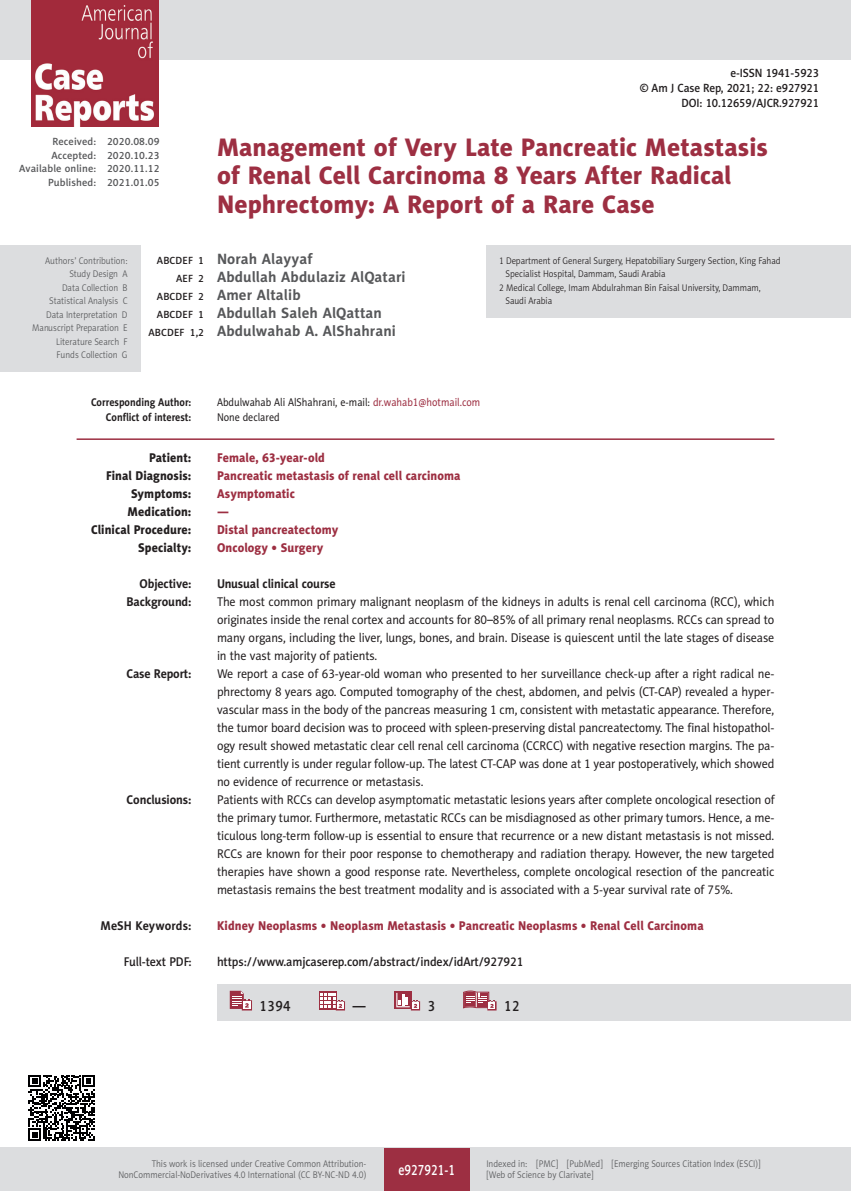
<style>
.page{position:relative;width:851px;height:1191px;background:#fff}
.page>*{position:absolute;margin:0;border:0;box-sizing:border-box;transform-origin:0 0}
.AJCR_Tytul{font:25.5px/28.5px "Naomi Sans EFN Heavy";color:#9d2f42}
.AJCR_Autorzy{font:700 15px "Naomi Sans EFN";letter-spacing:.01em;color:#57585a}
.AJCR_e-PAGINA{font:15px "Naomi Sans EFN Medium";color:#fff;scale:.8 1}
.AJCR_dane{font:15px "Naomi Sans EFN Medium";letter-spacing:.03em;color:#231f20;scale:.9 1}
.AJCR_Summary_body{font:12.75px/18px "Naomi Sans EFN";letter-spacing:-.01em;color:#231f20;text-align:justify;scale:.95 1}
.AJCR_keywords{font:12.75px "Naomi Sans EFN Heavy";letter-spacing:.005em;color:#9d2f42;scale:.95 1}
.AJCR_keywords-2{font:12.75px "Naomi Sans EFN Heavy";letter-spacing:.005em;color:#231f20;scale:.95 1}
.AJCR_full_text_pdf{font:12.75px "Naomi Sans EFN Medium";letter-spacing:-.01em;color:#231f20;scale:.95 1}
.AJCR_Summary_body-2{font:700 12.75px "Naomi Sans EFN";letter-spacing:-.01em;color:#231f20;scale:.95 1}
.AJCR_keywords-3{font:700 12.75px "Naomi Sans EFN";letter-spacing:.005em;color:#231f20;scale:.95 1}
.AJCR_full_text_pdf-2{font:12px "Naomi Sans EFN Medium";letter-spacing:-.01em;color:#231f20;scale:.95 1}
.AJCR_Adres{font:11.25px "Naomi Sans EFN";color:#231f20;scale:.9 1}
.AJCR_Adres-2{font:700 11.25px "Naomi Sans EFN";color:#231f20;scale:.9 1}
.t1{font:10.5px "Naomi Sans EFN Medium";letter-spacing:.01em;color:#57585a}
.t2{font:9.75px/11.2px "Naomi Sans EFN Light";color:#57585a;scale:.9 1}
.AJCR_Afiliacja{font:9.75px/13.5px "Naomi Sans EFN Light";color:#231f20;scale:.9 1}
.s1{font-family:"Naomi Sans EFN Medium";font-weight:400;font-size:10.5px;color:#231f20}
.s2{color:#9d2f42}
</style>
<div class="page">
<div style="left:217px;top:984px;width:633px;height:36px;background:#dcdddf"></div>
<svg style="left:230px;top:990px;width:22px;height:20px"></svg>
<div style="left:319px;top:991px;width:17px;height:18px;background:#9d2f42"></div>
<svg style="left:320px;top:992px;width:25px;height:18px"></svg>
<div style="left:394px;top:991px;width:18px;height:18px;background:#9d2f42"></div>
<svg style="left:396px;top:993px;width:24px;height:17px"></svg>
<svg style="left:463px;top:990px;width:33px;height:20px"></svg>
<hr style="left:77px;top:438px;width:697px;height:2px;background:#9d2f42">
<div style="left:0;top:246px;width:140px;height:126px;background:#dcdddf"></div>
<div style="left:486px;top:246px;width:364px;height:72px;background:#dcdddf"></div>
<svg style="left:28px;top:1075px;width:67px;height:66px"></svg>
<div style="left:0;top:0;width:850px;height:60px;background:#dcdddf"></div>
<img style="left:32px;top:0;width:127px;height:127px">
<div style="left:0;top:1148px;width:850px;height:43px;background:#dcdddf"></div>
<div style="left:384px;top:1147px;width:85px;height:43px;background:#9d2f42"></div>
<p class="AJCR_full_text_pdf-2" style="left:730px;top:66px;width:95px">e-ISSN 1941-5923</p>
<p class="AJCR_full_text_pdf-2" style="left:639px;top:81px;width:190px">© Am J Case Rep, 2021; 22: e927921</p>
<p class="AJCR_full_text_pdf-2" style="left:681px;top:96px;width:146px">DOI: 10.12659/AJCR.927921</p>
<p class="AJCR_Tytul" style="left:217px;top:132px;width:552px">Management of Very Late Pancreatic Metastasis of Renal Cell Carcinoma 8 Years After Radical<br>Nephrectomy: A Report of a Rare Case</p>
<p class="AJCR_Autorzy" style="left:157px;top:250px;width:157px"><span class="s1">ABCDEF 1</span> Norah Alayyaf</p>
<p class="AJCR_Autorzy" style="left:176px;top:268px;width:231px"><span class="s1">AEF 2</span> Abdullah Abdulaziz AlQatari</p>
<p class="AJCR_Autorzy" style="left:157px;top:286px;width:145px"><span class="s1">ABCDEF 2</span> Amer Altalib</p>
<p class="AJCR_Autorzy" style="left:157px;top:304px;width:226px"><span class="s1">ABCDEF 1</span> Abdullah Saleh AlQattan</p>
<p class="AJCR_Autorzy" style="left:148px;top:322px;width:249px"><span class="s1">ABCDEF 1,2</span> Abdulwahab A. AlShahrani</p>
<p class="t1" style="left:52px;top:136px;width:109px">Received: 2020.08.09</p>
<p class="t1" style="left:51px;top:149px;width:110px">Accepted: 2020.10.23</p>
<p class="t1" style="left:19px;top:163px;width:142px">Available online: 2020.11.12</p>
<p class="t1" style="left:48px;top:176px;width:113px">Published: 2021.01.05</p>
<p class="t2" style="left:45px;top:255px;width:93px">Authors’ Contribution:</p>
<p class="t2" style="left:69px;top:268px;width:66px">Study Design A</p>
<p class="t2" style="left:62px;top:282px;width:74px">Data Collection B</p>
<p class="t2" style="left:49px;top:295px;width:89px">Statistical Analysis C</p>
<p class="t2" style="left:46px;top:309px;width:92px">Data Interpretation D</p>
<p class="t2" style="left:32px;top:322px;width:107px">Manuscript Preparation E</p>
<p class="t2" style="left:56px;top:336px;width:81px">Literature Search F</p>
<p class="t2" style="left:57px;top:349px;width:80px">Funds Collection G</p>
<p class="AJCR_Afiliacja" style="left:505px;top:254px;width:307px;text-indent:-6px">1 Department of General Surgery, Hepatobiliary Surgery Section, King Fahad<br>Specialist Hospital, Dammam, Saudi Arabia</p>
<p class="AJCR_Afiliacja" style="left:505px;top:281px;width:285px;text-indent:-6px">2 Medical College, Imam Abdulrahman Bin Faisal University, Dammam,<br>Saudi Arabia</p>
<p class="AJCR_Adres-2" style="left:91px;top:395px;width:113px">Corresponding Author:</p>
<p class="AJCR_Adres" style="left:217px;top:395px;width:294px">Abdulwahab Ali AlShahrani, e-mail: <span class="s2">dr.wahab1@hotmail.com</span></p>
<p class="AJCR_Adres-2" style="left:106px;top:411px;width:97px">Conflict of interest:</p>
<p class="AJCR_Adres" style="left:217px;top:411px;width:71px">None declared</p>
<p class="AJCR_keywords-2" style="left:149px;top:450px;width:46px">Patient:</p>
<p class="AJCR_keywords" style="left:217px;top:450px;width:115px">Female, 63-year-old</p>
<p class="AJCR_keywords-2" style="left:106px;top:468px;width:91px">Final Diagnosis:</p>
<p class="AJCR_keywords" style="left:217px;top:468px;width:258px">Pancreatic metastasis of renal cell carcinoma</p>
<p class="AJCR_keywords-2" style="left:131px;top:486px;width:65px">Symptoms:</p>
<p class="AJCR_keywords" style="left:217px;top:486px;width:83px">Asymptomatic</p>
<p class="AJCR_keywords-2" style="left:128px;top:504px;width:69px">Medication:</p>
<p class="AJCR_keywords" style="left:217px;top:504px;width:14px">—</p>
<p class="AJCR_keywords-2" style="left:91px;top:522px;width:107px">Clinical Procedure:</p>
<p class="AJCR_keywords" style="left:217px;top:522px;width:129px">Distal pancreatectomy</p>
<p class="AJCR_keywords-2" style="left:138px;top:540px;width:58px">Specialty:</p>
<p class="AJCR_keywords" style="left:217px;top:540px;width:114px">Oncology • Surgery</p>
<p class="AJCR_Summary_body-2" style="left:139px;top:576px;width:56px">Objective:</p>
<p class="AJCR_Summary_body-2" style="left:217px;top:576px;width:126px">Unusual clinical course</p>
<p class="AJCR_Summary_body-2" style="left:126px;top:594px;width:70px">Background:</p>
<p class="AJCR_Summary_body" style="left:217px;top:593px;width:588px">The most common primary malignant neoplasm of the kidneys in adults is renal cell carcinoma (RCC), which originates inside the renal cortex and accounts for 80–85% of all primary renal neoplasms. RCCs can spread to many organs, including the liver, lungs, bones, and brain. Disease is quiescent until the late stages of disease in the vast majority of patients.</p>
<p class="AJCR_Summary_body-2" style="left:126px;top:666px;width:70px">Case Report:</p>
<p class="AJCR_Summary_body" style="left:217px;top:665px;width:588px">We report a case of 63-year-old woman who presented to her surveillance check-up after a right radical ne&shy;phrectomy 8 years ago. Computed tomography of the chest, abdomen, and pelvis (CT-CAP) revealed a hyper&shy;vascular mass in the body of the pancreas measuring 1 cm, consistent with metastatic appearance. Therefore, the tumor board decision was to proceed with spleen-preserving distal pancreatectomy. The final histopathol&shy;ogy result showed metastatic clear cell renal cell carcinoma (CCRCC) with negative resection margins. The pa&shy;tient currently is under regular follow-up. The latest CT-CAP was done at 1 year postoperatively, which showed no evidence of recurrence or metastasis.</p>
<p class="AJCR_Summary_body-2" style="left:127px;top:792px;width:70px">Conclusions:</p>
<p class="AJCR_Summary_body" style="left:217px;top:791px;width:588px">Patients with RCCs can develop asymptomatic metastatic lesions years after complete oncological resection of the primary tumor. Furthermore, metastatic RCCs can be misdiagnosed as other primary tumors. Hence, a me&shy;ticulous long-term follow-up is essential to ensure that recurrence or a new distant metastasis is not missed.<br>RCCs are known for their poor response to chemotherapy and radiation therapy. However, the new targeted therapies have shown a good response rate. Nevertheless, complete oncological resection of the pancreatic metastasis remains the best treatment modality and is associated with a 5-year survival rate of 75%.</p>
<p class="AJCR_keywords-3" style="left:100px;top:918px;width:97px">MeSH Keywords:</p>
<p class="AJCR_keywords" style="left:217px;top:918px;width:513px">Kidney Neoplasms • Neoplasm Metastasis • Pancreatic Neoplasms • Renal Cell Carcinoma</p>
<p class="AJCR_full_text_pdf" style="left:124px;top:954px;width:73px">Full-text PDF:</p>
<p class="AJCR_full_text_pdf" style="left:217px;top:954px;width:324px">https://www.amjcaserep.com/abstract/index/idArt/927921</p>
<p class="AJCR_dane" style="left:259px;top:996px;width:36px">1394</p>
<p class="AJCR_dane" style="left:352px;top:996px;width:16px">—</p>
<p class="AJCR_dane" style="left:427px;top:996px;width:10px">3</p>
<p class="AJCR_dane" style="left:504px;top:996px;width:19px">12</p>
<p class="t2" style="left:118px;top:1158px;width:277px;text-align:right">This work is licensed under Creative Common Attribution-<br>NonCommercial-NoDerivatives 4.0 International (CC BY-NC-ND 4.0)</p>
<p class="AJCR_e-PAGINA" style="left:398px;top:1160px;width:72px">e927921-1</p>
<p class="t2" style="left:486px;top:1158px;width:306px">Indexed in: [PMC] [PubMed] [Emerging Sources Citation Index (ESCI)] [Web of Science by Clarivate]</p>
</div>
